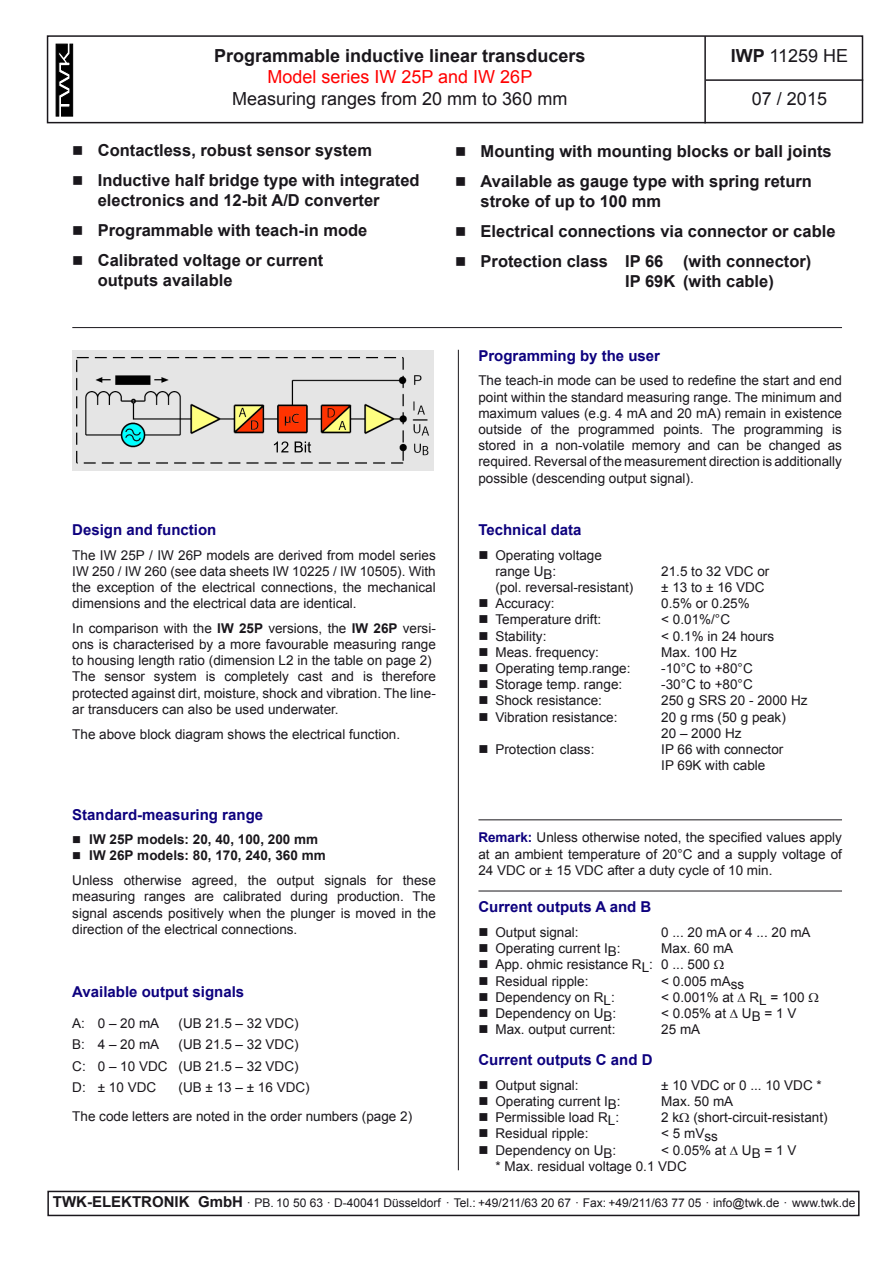
<style>
.page{position:relative;width:893px;height:1263px;background:#fff}
.page>*{position:absolute;margin:0;border:0;box-sizing:border-box;transform-origin:0 0}
.t1{font:18px "Arial";color:#1a171c}
.t2{font:700 18px "Arial";color:#1a171c}
.t3{font:18px "Arial";color:#f00}
.t4{font:700 16.5px/19.8px "Arial";color:#1a171c}
.t5{font:700 15px "Arial";color:#0d007e}
.t6{font:13.5px/16.2px "Arial";color:#1a171c}
.t7{font:700 13.5px "Arial";color:#1a171c}
.t8{font:12px "Arial";color:#1a171c}
.s1{font-weight:700}
.s2{font-weight:700;color:#0d007e}
.s3{font-weight:700;font-size:15px}
</style>
<div class="page">
<div style="left:47px;top:35px;width:816px;height:88px;border:2px solid #1a171c"></div>
<hr style="left:704px;top:36px;width:2px;height:87px;background:#1a171c">
<hr style="left:706px;top:79px;width:157px;height:2px;background:#1a171c">
<svg style="left:55px;top:43px;width:18px;height:74px"></svg>
<div style="left:47px;top:1191px;width:813px;height:25px;border:2px solid #1a171c"></div>
<hr style="left:458px;top:350px;width:1px;height:820px;background:#1a171c">
<hr style="left:478px;top:819px;width:364px;height:1px;background:#1a171c">
<hr style="left:478px;top:891px;width:364px;height:1px;background:#1a171c">
<img style="left:72px;top:350px;width:362px;height:121px">
<img style="left:274px;top:441px;width:37px;height:12px">
<hr style="left:72px;top:327px;width:770px;height:1px;background:#1a171c">
<h1 class="t2" style="left:214px;top:43px;width:373px">Programmable inductive linear transducers</h1>
<h1 class="t3" style="left:268px;top:65px;width:266px">Model series IW 25P and IW 26P</h1>
<h1 class="t1" style="left:232px;top:87px;width:337px">Measuring ranges from 20 mm to 360 mm</h1>
<p class="t4" style="left:72px;top:141px;width:301px">■ Contactless, robust sensor system</p>
<p class="t4" style="left:98px;top:171px;width:323px;text-indent:-26px">■ Inductive half bridge type with integrated electronics and 12-bit A/D converter</p>
<p class="t4" style="left:72px;top:221px;width:297px">■ Programmable with teach-in mode</p>
<p class="t4" style="left:98px;top:251px;width:227px;text-indent:-26px">■ Calibrated voltage or current outputs available</p>
<h1 class="t1" style="left:731px;top:44px;width:119px"><span class="s1">IWP</span> 11259 HE</h1>
<h1 class="t1" style="left:752px;top:87px;width:77px">07 / 2015</h1>
<p class="t4" style="left:455px;top:142px;width:378px">■ Mounting with mounting blocks or ball joints</p>
<p class="t4" style="left:481px;top:172px;width:333px;text-indent:-26px">■ Available as gauge type with spring return stroke of up to 100 mm</p>
<p class="t4" style="left:455px;top:222px;width:382px">■ Electrical connections via connector or cable</p>
<p class="t4" style="left:625px;top:252px;width:188px;text-indent:-170px">■ Protection class IP 66 (with connector)<br>IP 69K (with cable)</p>
<p class="t5" style="left:72px;top:519px;width:146px">Design and function</p>
<p class="t6" style="left:72px;top:547px;width:365px;text-align:justify">The IW 25P / IW 26P models are derived from model series IW 250 / IW 260 (see data sheets IW 10225 / IW 10505). With the exception of the electrical connections, the mechanical dimensions and the electrical data are identical.</p>
<p class="t6" style="left:72px;top:620px;width:365px">In comparison with the <span class="s1">IW 25P</span> versions, the <span class="s1">IW 26P</span> versi&shy;ons is characterised by a more favourable measuring range to housing length ratio (dimension L2 in the table on page 2)<br>The sensor system is completely cast and is therefore protected against dirt, moisture, shock and vibration. The line&shy;ar transducers can also be used underwater.</p>
<p class="t6" style="left:72px;top:726px;width:329px">The above block diagram shows the electrical function.</p>
<p class="t5" style="left:72px;top:804px;width:192px">Standard-measuring range</p>
<p class="t7" style="left:72px;top:830px;width:247px">■ IW 25P models: 20, 40, 100, 200 mm</p>
<p class="t6" style="left:72px;top:843px;width:365px;line-height:24.8px">■ <span class="s1">IW 26P models: 80, 170, 240, 360 mm<br></span>Unless otherwise agreed, the output signals for these</p>
<p class="t6" style="left:72px;top:889px;width:365px;text-align:justify">measuring ranges are calibrated during production. The signal ascends positively when the plunger is moved in the direction of the electrical connections.</p>
<p class="t5" style="left:72px;top:982px;width:173px">Available output signals</p>
<p class="t6" style="left:72px;top:1015px;width:89px">A: 0 – 20 mA</p>
<p class="t6" style="left:179px;top:1015px;width:122px">(UB 21.5 – 32 VDC)</p>
<p class="t6" style="left:72px;top:1036px;width:89px">B: 4 – 20 mA</p>
<p class="t6" style="left:72px;top:1034px;width:228px;line-height:21.6px;text-align:justify;text-indent:106px">(UB 21.5 – 32 VDC)<br>C: 0 – 10 VDC (UB 21.5 – 32 VDC)<br>D: ± 10 VDC</p>
<p class="t6" style="left:72px;top:1073px;width:341px;line-height:29px;text-align:center">(UB ± 13 – ± 16 VDC)<br>The code letters are noted in the order numbers (page 2)</p>
<p class="t5" style="left:478px;top:345px;width:183px">Programming by the user</p>
<p class="t6" style="left:478px;top:373px;width:365px;text-align:justify">The teach-in mode can be used to redefine the start and end point within the standard measuring range. The minimum and maximum values (e.g. 4 mA and 20 mA) remain in existence outside of the programmed points. The programming is stored in a non-volatile memory and can be changed as required. Reversal of the measurement direction is additionally possible (descending output signal).</p>
<p class="t5" style="left:478px;top:519px;width:105px">Technical data</p>
<p class="t6" style="left:495px;top:547px;width:108px;text-indent:-17px">■ Operating voltage range UB:</p>
<p class="t6" style="left:661px;top:563px;width:110px">21.5 to 32 VDC or</p>
<p class="t6" style="left:495px;top:579px;width:140px">(pol. reversal-resistant)</p>
<p class="t6" style="left:661px;top:579px;width:105px">± 13 to ± 16 VDC</p>
<p class="t6" style="left:478px;top:595px;width:78px">■ Accuracy:</p>
<p class="t6" style="left:661px;top:595px;width:90px">0.5% or 0.25%</p>
<p class="t6" style="left:478px;top:612px;width:124px">■ Temperature drift:</p>
<p class="t6" style="left:661px;top:612px;width:70px">&lt; 0.01%/°C</p>
<p class="t6" style="left:478px;top:628px;width:70px">■ Stability:</p>
<p class="t6" style="left:661px;top:628px;width:114px">&lt; 0.1% in 24 hours</p>
<p class="t6" style="left:478px;top:644px;width:122px">■ Meas. frequency:</p>
<p class="t6" style="left:661px;top:644px;width:77px">Max. 100 Hz</p>
<p class="t6" style="left:478px;top:660px;width:154px">■ Operating temp.range:</p>
<p class="t6" style="left:661px;top:660px;width:93px">-10°C to +80°C</p>
<p class="t6" style="left:478px;top:676px;width:145px">■ Storage temp. range:</p>
<p class="t6" style="left:661px;top:676px;width:93px">-30°C to +80°C</p>
<p class="t6" style="left:478px;top:693px;width:125px">■ Shock resistance:</p>
<p class="t6" style="left:661px;top:693px;width:148px">250 g SRS 20 - 2000 Hz</p>
<p class="t6" style="left:478px;top:709px;width:141px">■ Vibration resistance:</p>
<p class="t6" style="left:661px;top:709px;width:126px">20 g rms (50 g peak)<br>20 – 2000 Hz</p>
<p class="t6" style="left:478px;top:741px;width:118px">■ Protection class:</p>
<p class="t6" style="left:661px;top:741px;width:124px">IP 66 with connector<br>IP 69K with cable</p>
<p class="t6" style="left:478px;top:830px;width:365px;text-align:justify"><span class="s2">Remark:</span> Unless otherwise noted, the specified values apply at an ambient temperature of 20°C and a supply voltage of 24 VDC or ± 15 VDC after a duty cycle of 10 min.</p>
<p class="t5" style="left:478px;top:897px;width:175px">Current outputs A and B</p>
<p class="t6" style="left:478px;top:924px;width:102px">■ Output signal:</p>
<p class="t6" style="left:661px;top:924px;width:151px">0 ... 20 mA or 4 ... 20 mA</p>
<p class="t6" style="left:478px;top:940px;width:144px">■ Operating current IB:</p>
<p class="t6" style="left:661px;top:940px;width:74px">Max. 60 mA</p>
<p class="t6" style="left:478px;top:957px;width:233px">■ App. ohmic resistance RL: 0 ... 500</p>
<p class="t6" style="left:478px;top:973px;width:112px">■ Residual ripple:</p>
<p class="t6" style="left:661px;top:973px;width:84px">&lt; 0.005 mAss</p>
<p class="t6" style="left:478px;top:989px;width:138px">■ Dependency on RL:</p>
<p class="t6" style="left:661px;top:989px;width:145px">&lt; 0.001% at ∆ RL = 100</p>
<p class="t6" style="left:478px;top:1005px;width:139px">■ Dependency on UB:</p>
<p class="t6" style="left:661px;top:1005px;width:137px">&lt; 0.05% at ∆ UB = 1 V</p>
<p class="t6" style="left:478px;top:1021px;width:139px">■ Max. output current:</p>
<p class="t6" style="left:661px;top:1021px;width:41px">25 mA</p>
<p class="t5" style="left:478px;top:1050px;width:176px">Current outputs C and D</p>
<p class="t6" style="left:478px;top:1077px;width:102px">■ Output signal:</p>
<p class="t6" style="left:661px;top:1077px;width:162px">± 10 VDC or 0 ... 10 VDC *</p>
<p class="t6" style="left:478px;top:1093px;width:144px">■ Operating current IB:</p>
<p class="t6" style="left:661px;top:1093px;width:74px">Max. 50 mA</p>
<p class="t6" style="left:478px;top:1109px;width:142px">■ Permissible load RL:</p>
<p class="t6" style="left:661px;top:1109px;width:168px">2 k (short-circuit-resistant)</p>
<p class="t6" style="left:478px;top:1125px;width:112px">■ Residual ripple:</p>
<p class="t6" style="left:661px;top:1125px;width:58px">&lt; 5 mVss</p>
<p class="t6" style="left:478px;top:1142px;width:139px">■ Dependency on UB:</p>
<p class="t6" style="left:495px;top:1142px;width:302px;text-indent:166px">&lt; 0.05% at ∆ UB = 1 V * Max. residual voltage 0.1 VDC</p>
<p class="t8" style="left:53px;top:1195px;width:804px"><span class="s3">TWK-ELEKTRONIK GmbH</span> · PB. 10 50 63 · D-40041 Düsseldorf · Tel.: +49/211/63 20 67 · Fax: +49/211/63 77 05 · info@twk.de · www.twk.de</p>
<p class="t6" style="left:701px;top:1198px;width:142px">IWP 11259 HE / page 1</p>
</div>
